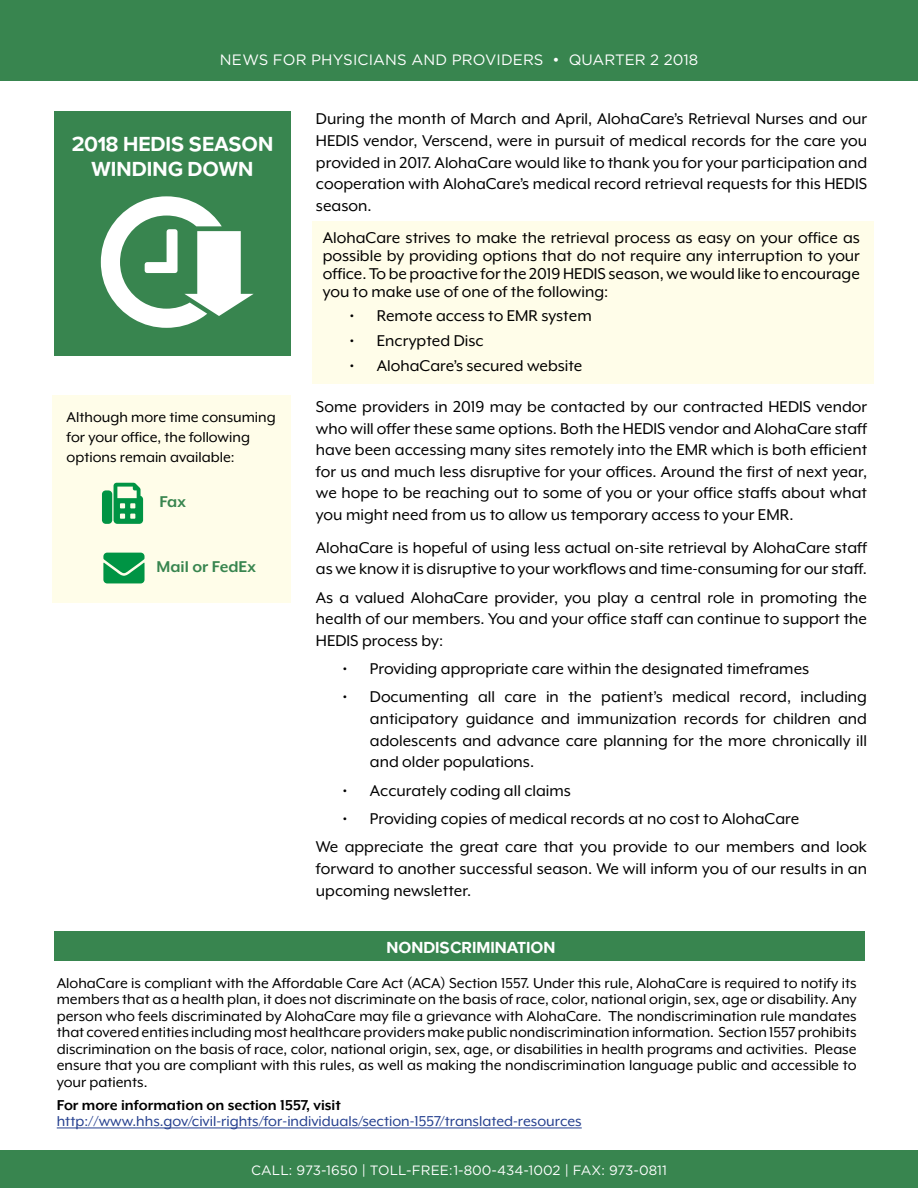
<style>
.page{position:relative;width:918px;height:1188px;background:#fff}
.page>*{position:absolute;margin:0;border:0;box-sizing:border-box;transform-origin:0 0}
.t1{font:500 21px/25.2px "Proxima Sans";color:#fff;text-align:center}
.t2{font:18px/21.6px "Mr Eaves XL Mod OT";color:#000;text-align:justify}
.t3{font:700 18px "Mr Eaves XL Mod OT";color:#38854f}
.t4{font:16.5px/16.5px "Mr Eaves XL Mod OT";color:#000}
.t5{font:16.5px "Mr Eaves XL Mod OT";color:#25408f}
.t6{font:700 16.5px "Mr Eaves XL Mod OT";color:#000}
.t7{font:500 16.5px "Proxima Sans";color:#fff}
.t8{font:15px "Gotham";letter-spacing:.005em;color:#fff}
.t9{font:13.5px "Gotham";color:#fff}
</style>
<div class="page">
<div style="left:54px;top:111px;width:237px;height:244px;background:#38854f"></div>
<div style="left:0;top:0;width:918px;height:81px;background:#38854f"></div>
<div style="left:0;top:1150px;width:918px;height:38px;background:#38854f"></div>
<div style="left:312px;top:222px;width:562px;height:162px;background:#fffde9"></div>
<div style="left:53px;top:395px;width:238px;height:208px;background:#fffde9"></div>
<svg style="left:102px;top:483px;width:41px;height:41px"></svg>
<svg style="left:103px;top:553px;width:42px;height:30px"></svg>
<div style="left:54px;top:931px;width:810px;height:30px;background:#38854f"></div>
<hr style="left:57px;top:1128px;width:525px;height:1px;background:#25408f">
<svg style="left:101px;top:196px;width:153px;height:132px"></svg>
<p class="t8" style="left:220px;top:51px;width:480px">NEWS FOR PHYSICIANS AND PROVIDERS • QUARTER 2 2018</p>
<p class="t1" style="left:71px;top:131px;width:203px">2018 HEDIS SEASON<br>WINDING DOWN</p>
<p class="t4" style="left:67px;top:408px;width:211px;line-height:19.8px">Although more time consuming for your office, the following options remain available:</p>
<p class="t3" style="left:159px;top:492px;width:28px">Fax</p>
<p class="t3" style="left:156px;top:556px;width:101px">Mail or FedEx</p>
<p class="t2" style="left:316px;top:108px;width:553px">During the month of March and April, AlohaCare’s Retrieval Nurses and our HEDIS vendor, Verscend, were in pursuit of medical records for the care you provided in 2017. AlohaCare would like to thank you for your participation and cooperation with AlohaCare’s medical record retrieval requests for this HEDIS season.</p>
<p class="t2" style="left:323px;top:228px;width:539px;line-height:18px">AlohaCare strives to make the retrieval process as easy on your office as possible by providing options that do not require any interruption to your office. To be proactive for the 2019 HEDIS season, we would like to encourage you to make use of one of the following:</p>
<p class="t2" style="left:350px;top:305px;width:243px">• Remote access to EMR system</p>
<p class="t2" style="left:350px;top:330px;width:135px">• Encrypted Disc</p>
<p class="t2" style="left:350px;top:355px;width:234px">• AlohaCare’s secured website</p>
<p class="t2" style="left:316px;top:396px;width:553px">Some providers in 2019 may be contacted by our contracted HEDIS vendor who will offer these same options. Both the HEDIS vendor and AlohaCare staff have been accessing many sites remotely into the EMR which is both efficient for us and much less disruptive for your offices. Around the first of next year, we hope to be reaching out to some of you or your office staffs about what you might need from us to allow us temporary access to your EMR.</p>
<p class="t2" style="left:316px;top:536px;width:553px">AlohaCare is hopeful of using less actual on-site retrieval by AlohaCare staff as we know it is disruptive to your workflows and time-consuming for our staff.</p>
<p class="t2" style="left:316px;top:586px;width:553px">As a valued AlohaCare provider, you play a central role in promoting the health of our members. You and your office staff can continue to support the HEDIS process by:</p>
<p class="t2" style="left:343px;top:658px;width:468px">• Providing appropriate care within the designated timeframes</p>
<p class="t2" style="left:370px;top:686px;width:499px;text-indent:-27px">• Documenting all care in the patient’s medical record, including anticipatory guidance and immunization records for children and adolescents and advance care planning for the more chronically ill and older populations.</p>
<p class="t2" style="left:343px;top:779px;width:230px">• Accurately coding all claims</p>
<p class="t2" style="left:316px;top:804px;width:553px;line-height:28.3px;text-indent:27px">• Providing copies of medical records at no cost to AlohaCare<br>We appreciate the great care that you provide to our members and look</p>
<p class="t2" style="left:316px;top:858px;width:553px">forward to another successful season. We will inform you of our results in an upcoming newsletter.</p>
<p class="t7" style="left:386px;top:938px;width:171px">NONDISCRIMINATION</p>
<p class="t4" style="left:57px;top:974px;width:801px;text-align:justify">AlohaCare is compliant with the Affordable Care Act (ACA) Section 1557. Under this rule, AlohaCare is required to notify its members that as a health plan, it does not discriminate on the basis of race, color, national origin, sex, age or disability. Any person who feels discriminated by AlohaCare may file a grievance with AlohaCare. The nondiscrimination rule mandates that covered entities including most healthcare providers make public nondiscrimination information. Section 1557 prohibits discrimination on the basis of race, color, national origin, sex, age, or disabilities in health programs and activities. Please ensure that you are compliant with this rules, as well as making the nondiscrimination language public and accessible to your patients.</p>
<p class="t6" style="left:57px;top:1096px;width:286px">For more information on section 1557, visit</p>
<p class="t5" style="left:57px;top:1112px;width:527px">http://www.hhs.gov/civil-rights/for-individuals/section-1557/translated-resources</p>
<p class="t9" style="left:251px;top:1163px;width:417px">CALL: 973-1650 | TOLL-FREE:1-800-434-1002 | FAX: 973-0811</p>
</div>
